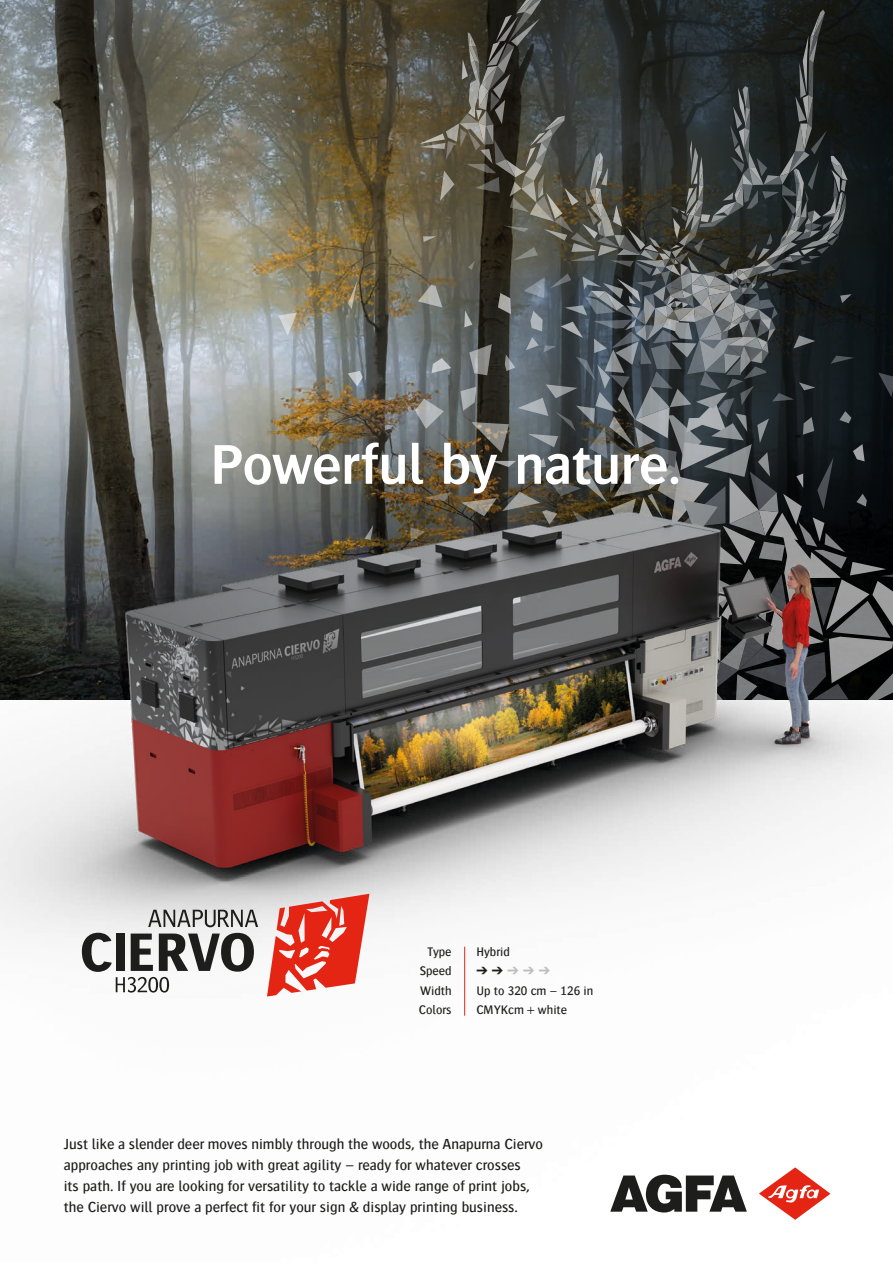
<style>
.page{position:relative;width:893px;height:1263px;background:#fff}
.page>*{position:absolute;margin:0;border:0;box-sizing:border-box;transform-origin:0 0}
.t1{font:600 58.2px "Bosis For Agfa";letter-spacing:-.005em;color:#fff}
.t2{font:500 15px/21px "Bosis For Agfa";color:#1d1d1b}
.t3{font:500 12.75px/19.5px "Bosis For Agfa";color:#1d1d1b;text-align:justify}
.t4{font:12.75px "Zapf Dingbats ITC";color:#1d1d1b}
.s1{color:#bdbdbc}
</style>
<div class="page">
<img style="left:0;top:0;width:380px;height:361px">
<svg style="left:380px;top:0;width:30px;height:277px"></svg>
<svg style="left:410px;top:0;width:483px;height:361px"></svg>
<img style="left:0;top:361px;width:893px;height:852px">
<svg style="left:610px;top:1175px;width:137px;height:37px"></svg>
<svg style="left:759px;top:1167px;width:71px;height:53px"></svg>
<img style="left:61px;top:277px;width:775px;height:402px">
<hr style="left:464px;top:947px;width:1px;height:69px;background:#e52513">
<svg style="left:267px;top:894px;width:102px;height:102px"></svg>
<svg style="left:148px;top:910px;width:110px;height:17px"></svg>
<svg style="left:82px;top:933px;width:172px;height:59px"></svg>
<h1 class="t1" style="left:211px;top:440px;width:472px">Powerful by nature.</h1>
<p class="t3" style="left:419px;top:942px;width:34px;text-indent:8px">Type Speed Width Colors</p>
<p class="t3" style="left:476px;top:942px;width:35px">Hybrid</p>
<p class="t4" style="left:476px;top:965px;width:75px">➔➔<span class="s1">➔➔➔</span></p>
<p class="t3" style="left:476px;top:981px;width:118px">Up to 320 cm – 126 in<br>CMYKcm + white</p>
<p class="t2" style="left:64px;top:1134px;width:481px">Just like a slender deer moves nimbly through the woods, the Anapurna Ciervo approaches any printing job with great agility – ready for whatever crosses<br>its path. If you are looking for versatility to tackle a wide range of print jobs, the Ciervo will prove a perfect fit for your sign &amp; display printing business.</p>
</div>
